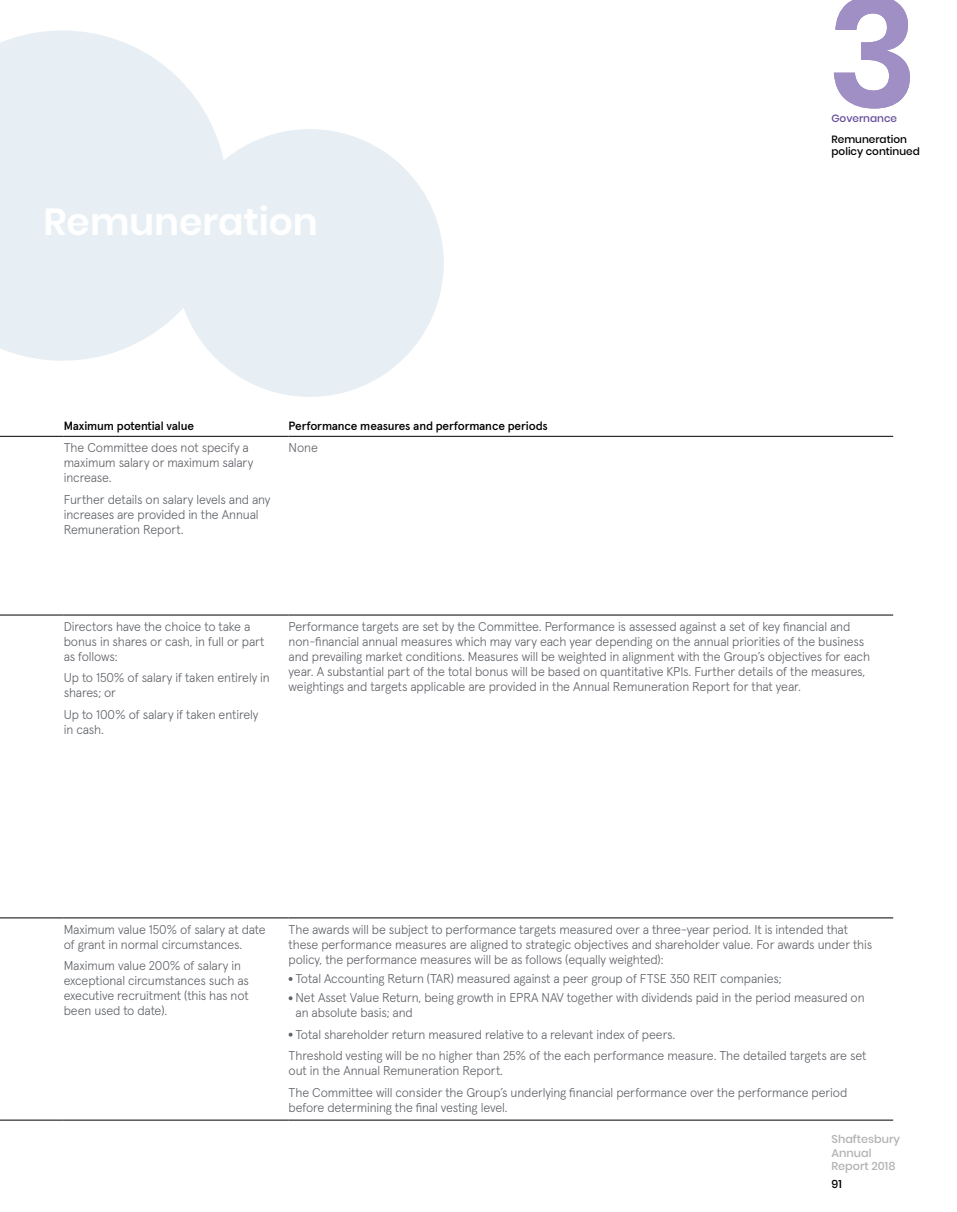
<style>
.page{position:relative;width:957px;height:1212px;background:#fff}
.page>*{position:absolute;margin:0;border:0;box-sizing:border-box;transform-origin:0 0}
.t1{font:600 152.55px "Poppins";color:#9f8fc4}
.t2{font:600 37.65px "Poppins";color:#fff}
.t3{font:300 12.75px/15px "Apercu Pro";letter-spacing:-.01em;color:#61646a}
.t4{font:500 12px "Apercu Pro";letter-spacing:-.01em;color:#000}
.t5{font:500 11.25px/13.5px "Poppins";color:#b3b2b2}
.t6{font:500 11.25px "Poppins";color:#000}
.t7{font:500 10.5px/12.6px "Poppins";color:#000}
.t8{font:500 10.5px "Poppins";color:#644c9a}
</style>
<div class="page">
<svg style="left:0;top:30px;width:444px;height:367px;fill:#e7eff4"></svg>
<hr style="left:0;top:436px;width:64px;height:1px;background:#000">
<hr style="left:64px;top:436px;width:225px;height:1px;background:#000">
<hr style="left:289px;top:436px;width:604px;height:1px;background:#000">
<hr style="left:0;top:615px;width:64px;height:1px;background:#000">
<hr style="left:64px;top:615px;width:225px;height:1px;background:#000">
<hr style="left:289px;top:615px;width:604px;height:1px;background:#000">
<hr style="left:0;top:918px;width:64px;height:1px;background:#000">
<hr style="left:64px;top:918px;width:225px;height:1px;background:#000">
<hr style="left:289px;top:918px;width:604px;height:1px;background:#000">
<hr style="left:0;top:1120px;width:64px;height:1px;background:#000">
<hr style="left:64px;top:1120px;width:225px;height:1px;background:#000">
<hr style="left:289px;top:1120px;width:604px;height:1px;background:#000">
<svg style="left:289px;top:977px;width:3px;height:4px"></svg>
<svg style="left:289px;top:996px;width:3px;height:4px"></svg>
<h1 class="t1" style="left:827px;top:-34px;width:93px">3</h1>
<h2 class="t2" style="left:43px;top:200px;width:276px">Remuneration</h2>
<p class="t4" style="left:64px;top:416px;width:132px">Maximum potential value</p>
<p class="t4" style="left:289px;top:416px;width:261px">Performance measures and performance periods</p>
<p class="t3" style="left:64px;top:439px;width:191px">The Committee does not specify a maximum salary or maximum salary increase.</p>
<p class="t3" style="left:64px;top:491px;width:208px">Further details on salary levels and any increases are provided in the Annual<br>Remuneration Report.</p>
<p class="t3" style="left:289px;top:439px;width:31px">None</p>
<p class="t8" style="left:831px;top:112px;width:67px">Governance</p>
<p class="t7" style="left:831px;top:133px;width:90px">Remuneration policy continued</p>
<p class="t3" style="left:64px;top:618px;width:202px">Directors have the choice to take a bonus in shares or cash, in full or part as follows:</p>
<p class="t3" style="left:64px;top:669px;width:208px">Up to 150% of salary if taken entirely in shares; or</p>
<p class="t3" style="left:64px;top:706px;width:196px">Up to 100% of salary if taken entirely in cash.</p>
<p class="t3" style="left:289px;top:618px;width:583px">Performance targets are set by the Committee. Performance is assessed against a set of key financial and non-financial annual measures which may vary each year depending on the annual priorities of the business and prevailing market conditions. Measures will be weighted in alignment with the Group’s objectives for each year. A substantial part of the total bonus will be based on quantitative KPIs. Further details of the measures, weightings and targets applicable are provided in the Annual Remuneration Report for that year.</p>
<p class="t3" style="left:64px;top:921px;width:203px">Maximum value 150% of salary at date of grant in normal circumstances.</p>
<p class="t3" style="left:64px;top:957px;width:187px">Maximum value 200% of salary in exceptional circumstances such as executive recruitment (this has not been used to date).</p>
<p class="t3" style="left:289px;top:921px;width:585px">The awards will be subject to performance targets measured over a three-year period. It is intended that these performance measures are aligned to strategic objectives and shareholder value. For awards under this policy, the performance measures will be as follows (equally weighted):</p>
<p class="t3" style="left:289px;top:970px;width:494px">• Total Accounting Return (TAR) measured against a peer group of FTSE 350 REIT companies;</p>
<p class="t3" style="left:295px;top:989px;width:570px;text-indent:-7px">• Net Asset Value Return, being growth in EPRA NAV together with dividends paid in the period measured on an absolute basis; and</p>
<p class="t3" style="left:289px;top:1022px;width:579px;line-height:21.5px">• Total shareholder return measured relative to a relevant index of peers.<br>Threshold vesting will be no higher than 25% of the each performance measure. The detailed targets are set</p>
<p class="t3" style="left:289px;top:1059px;width:560px;line-height:21.5px">out in the Annual Remuneration Report.<br>The Committee will consider the Group’s underlying financial performance over the performance period</p>
<p class="t3" style="left:289px;top:1098px;width:220px">before determining the final vesting level.</p>
<p class="t5" style="left:831px;top:1132px;width:70px">Shaftesbury<br>Annual<br>Report 2018</p>
<p class="t6" style="left:831px;top:1177px;width:12px">91</p>
</div>
